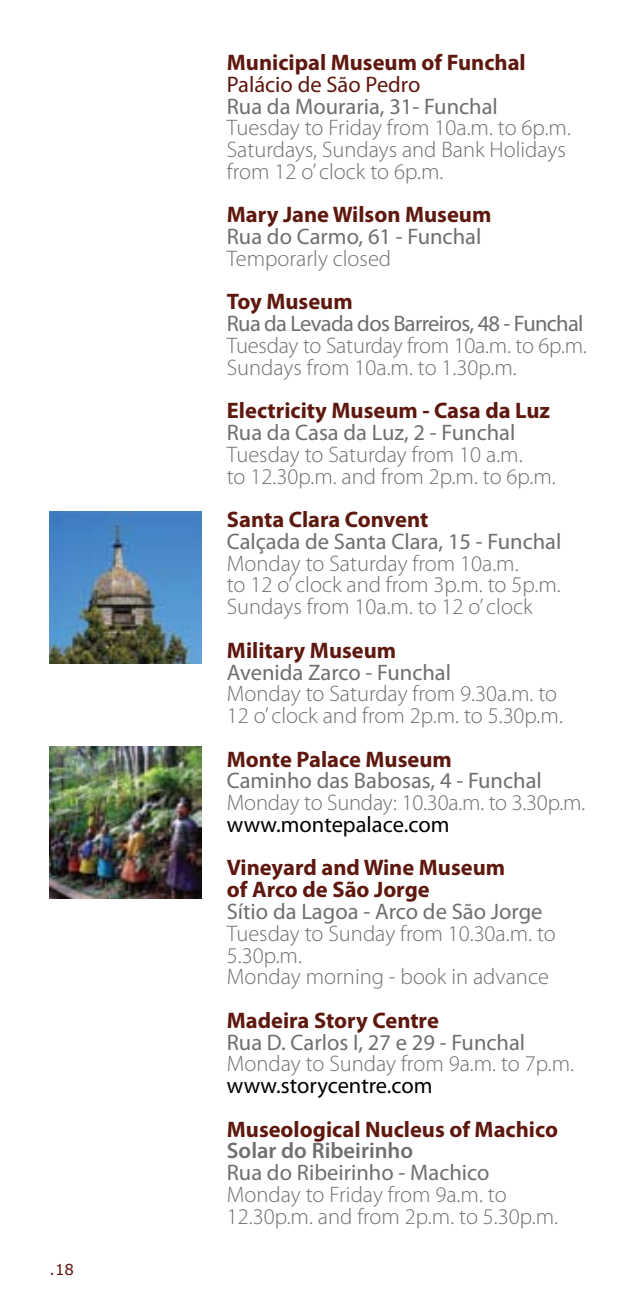
<style>
.page{position:relative;width:638px;height:1312px;background:#fff}
.page>*{position:absolute;margin:0;border:0;box-sizing:border-box;transform-origin:0 0}
.t1{font:300 22.5px/21.8px "Myriad Pro";color:#6d6f71}
.t2{font:22.5px "Myriad Pro";color:#6d6f71}
.t3{font:700 22.5px/21.8px "Myriad Pro";color:#5e180e}
.t4{font:22.5px "Myriad Pro";color:#000}
.t5{font:22.5px "Myriad Pro";letter-spacing:-.03em;color:#6d6f71}
.t6{font:22.5px "Myriad Pro";color:#5e180e}
.t7{font:600 22.5px "Myriad Pro";color:#6d6f71}
.t8{font:15px "Verdana";color:#5e180e}
</style>
<div class="page">
<img style="left:50px;top:746px;width:152px;height:152px">
<img style="left:50px;top:511px;width:152px;height:152px">
<p class="t8" style="left:50px;top:1259px;width:26px">.18</p>
<p class="t3" style="left:227px;top:51px;width:300px">Municipal Museum of Funchal</p>
<p class="t6" style="left:227px;top:70px;width:195px">Palácio de São Pedro</p>
<p class="t2" style="left:227px;top:92px;width:273px">Rua da Mouraria, 31- Funchal</p>
<p class="t1" style="left:227px;top:117px;width:345px">Tuesday to Friday from 10a.m. to 6p.m.<br>Saturdays, Sundays and Bank Holidays from 12 o’ clock to 6p.m.</p>
<p class="t3" style="left:227px;top:203px;width:266px">Mary Jane Wilson Museum</p>
<p class="t2" style="left:227px;top:223px;width:256px">Rua do Carmo, 61 - Funchal</p>
<p class="t1" style="left:227px;top:248px;width:166px">Temporarly closed</p>
<p class="t3" style="left:227px;top:290px;width:127px">Toy Museum</p>
<p class="t5" style="left:227px;top:310px;width:358px">Rua da Levada dos Barreiros, 48 - Funchal</p>
<p class="t1" style="left:227px;top:335px;width:361px">Tuesday to Saturday from 10a.m. to 6p.m.<br>Sundays from 10a.m. to 1.30p.m.</p>
<p class="t3" style="left:227px;top:399px;width:325px">Electricity Museum - Casa da Luz</p>
<p class="t2" style="left:227px;top:418px;width:290px">Rua da Casa da Luz, 2 - Funchal</p>
<p class="t1" style="left:227px;top:443px;width:330px">Tuesday to Saturday from 10 a.m.<br>to 12.30p.m. and from 2p.m. to 6p.m.</p>
<p class="t3" style="left:227px;top:508px;width:203px">Santa Clara Convent</p>
<p class="t2" style="left:227px;top:527px;width:336px">Calçada de Santa Clara, 15 - Funchal</p>
<p class="t1" style="left:227px;top:552px;width:335px">Monday to Saturday from 10a.m.<br>to 12 o’ clock and from 3p.m. to 5p.m.<br>Sundays from 10a.m. to 12 o’ clock</p>
<p class="t3" style="left:227px;top:638px;width:171px">Military Museum</p>
<p class="t2" style="left:227px;top:658px;width:226px">Avenida Zarco - Funchal</p>
<p class="t1" style="left:227px;top:683px;width:337px">Monday to Saturday from 9.30a.m. to<br>12 o’ clock and from 2p.m. to 5.30p.m.</p>
<p class="t3" style="left:227px;top:747px;width:226px">Monte Palace Museum</p>
<p class="t2" style="left:227px;top:766px;width:316px">Caminho das Babosas, 4 - Funchal</p>
<p class="t1" style="left:227px;top:792px;width:360px">Monday to Sunday: 10.30a.m. to 3.30p.m.</p>
<p class="t4" style="left:227px;top:810px;width:224px">www.montepalace.com</p>
<p class="t3" style="left:227px;top:856px;width:280px">Vineyard and Wine Museum of Arco de São Jorge</p>
<p class="t2" style="left:227px;top:897px;width:317px">Sítio da Lagoa - Arco de São Jorge</p>
<p class="t1" style="left:227px;top:922px;width:330px">Tuesday to Sunday from 10.30a.m. to<br>5.30p.m.<br>Monday morning - book in advance</p>
<p class="t3" style="left:227px;top:1008px;width:213px">Madeira Story Centre</p>
<p class="t2" style="left:227px;top:1027px;width:300px">Rua D. Carlos I, 27 e 29 - Funchal</p>
<p class="t1" style="left:227px;top:1053px;width:349px">Monday to Sunday from 9a.m. to 7p.m.</p>
<p class="t4" style="left:227px;top:1071px;width:207px">www.storycentre.com</p>
<p class="t3" style="left:227px;top:1117px;width:333px">Museological Nucleus of Machico</p>
<p class="t7" style="left:227px;top:1136px;width:188px">Solar do Ribeirinho</p>
<p class="t2" style="left:227px;top:1158px;width:264px">Rua do Ribeirinho - Machico</p>
<p class="t1" style="left:227px;top:1183px;width:333px">Monday to Friday from 9a.m. to<br>12.30p.m. and from 2p.m. to 5.30p.m.</p>
</div>
